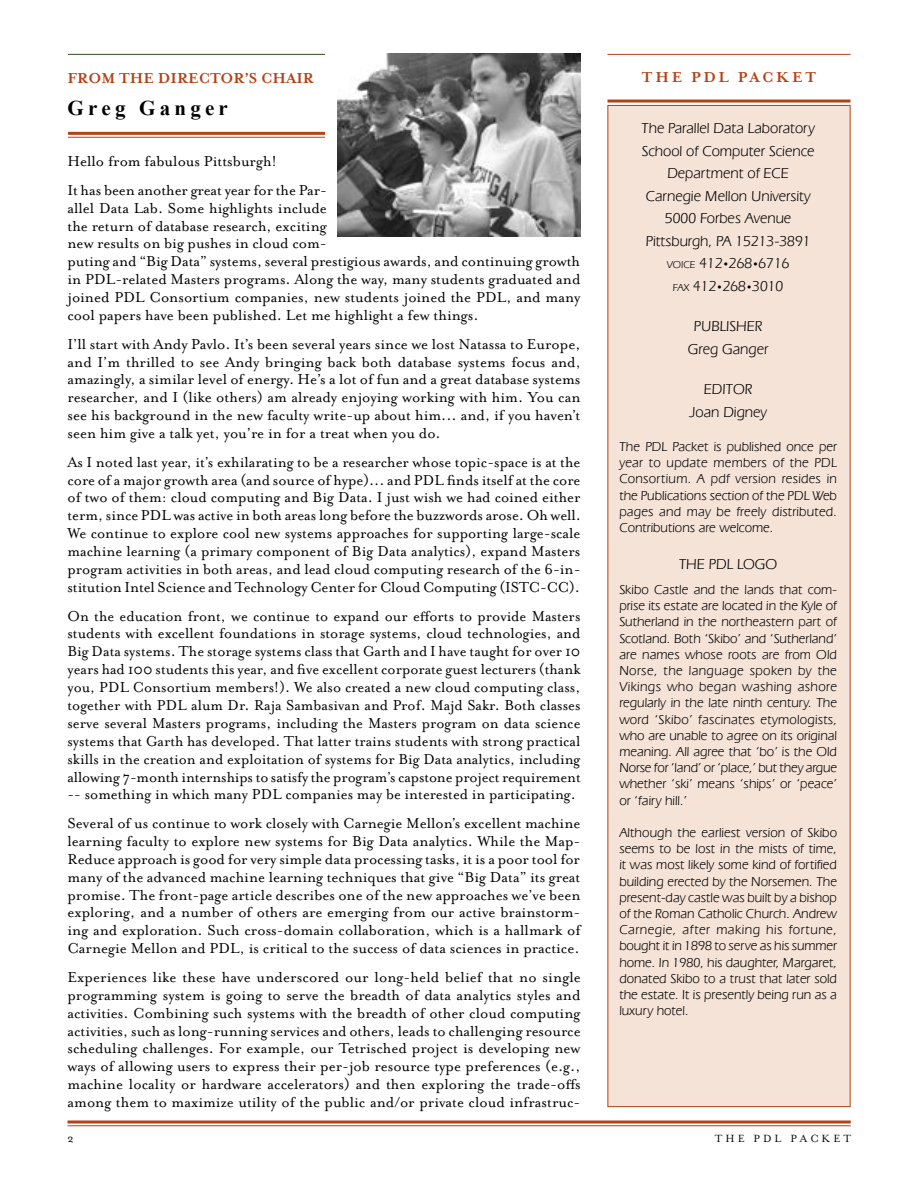
<style>
.page{position:relative;width:918px;height:1188px;background:#fff}
.page>*{position:absolute;margin:0;border:0;box-sizing:border-box;transform-origin:0 0}
.t1{font:700 21px "Times New Roman";letter-spacing:.2em;color:#000}
.t2{font:16.5px/17.9px "Mrs Eaves Roman";color:#000;text-align:justify}
.t3{font:700 16.5px "Mrs Eaves";color:#b34215}
.t4{font:700 16.5px "Mrs Eaves";letter-spacing:.155em;color:#b34215}
.t5{font:15px/22.5px "Eras IT Cby BT";color:#000;text-align:center}
.t6{font:13.5px/16.2px "Eras IT Cby BT";color:#000;text-align:justify}
.t7{font:12px "Mrs Eaves Roman";letter-spacing:.25em;color:#000}
.t8{font:12px "Mrs Eaves Roman";color:#000}
.s1{font-size:10.5px}
</style>
<div class="page">
<div style="left:608px;top:105px;width:242px;height:1002px;background:#f5e3d7"></div>
<hr style="left:608px;top:54px;width:242px;height:1px;background:#b34215">
<hr style="left:608px;top:100px;width:242px;height:3px;background:#b34215">
<svg style="left:68px;top:1120px;width:783px;height:4px;background:#c5714f"></svg>
<hr style="left:68px;top:1125px;width:783px;height:1px;background:#b34215">
<hr style="left:68px;top:54px;width:257px;height:1px;background:#344f18">
<hr style="left:68px;top:132px;width:257px;height:3px;background:#b34215">
<hr style="left:68px;top:137px;width:257px;height:1px;background:#b34215">
<img style="left:338px;top:54px;width:243px;height:183px">
<p class="t3" style="left:68px;top:69px;width:248px">FROM THE DIRECTOR’S CHAIR</p>
<p class="t1" style="left:68px;top:94px;width:162px">Greg Ganger</p>
<p class="t2" style="left:68px;top:147px;width:261px;line-height:28.7px">Hello from fabulous Pittsburgh!<br>It has been another great year for the Par-</p>
<p class="t2" style="left:68px;top:199px;width:515px;text-align:left">allel Data Lab. Some highlights include<br>the return of database research, exciting<br>new results on big pushes in cloud com-<br>puting and “Big Data” systems, several prestigious awards, and continuing growth in PDL-related Masters programs. Along the way, many students graduated and joined PDL Consortium companies, new students joined the PDL, and many cool papers have been published. Let me highlight a few things.</p>
<p class="t2" style="left:68px;top:335px;width:515px">I’ll start with Andy Pavlo. It’s been several years since we lost Natassa to Europe, and I’m thrilled to see Andy bringing back both database systems focus and, amazingly, a similar level of energy. He’s a lot of fun and a great database systems researcher, and I (like others) am already enjoying working with him. You can see his background in the new faculty write-up about him... and, if you haven’t seen him give a talk yet, you’re in for a treat when you do.</p>
<p class="t2" style="left:68px;top:453px;width:515px">As I noted last year, it’s exhilarating to be a researcher whose topic-space is at the core of a major growth area (and source of hype)... and PDL finds itself at the core of two of them: cloud computing and Big Data. I just wish we had coined either term, since PDL was active in both areas long before the buzzwords arose. Oh well.<br>We continue to explore cool new systems approaches for supporting large-scale machine learning (a primary component of Big Data analytics), expand Masters program activities in both areas, and lead cloud computing research of the 6-in&shy;stitution Intel Science and Technology Center for Cloud Computing (ISTC-CC).</p>
<p class="t2" style="left:68px;top:607px;width:515px">On the education front, we continue to expand our efforts to provide Masters students with excellent foundations in storage systems, cloud technologies, and Big Data systems. The storage systems class that Garth and I have taught for over 10 years had 100 students this year, and five excellent corporate guest lecturers (thank you, PDL Consortium members!). We also created a new cloud computing class, together with PDL alum Dr. Raja Sambasivan and Prof. Majd Sakr. Both classes serve several Masters programs, including the Masters program on data science systems that Garth has developed. That latter trains students with strong practical skills in the creation and exploitation of systems for Big Data analytics, including allowing 7-month internships to satisfy the program’s capstone project requirement -- something in which many PDL companies may be interested in participating.</p>
<p class="t2" style="left:68px;top:814px;width:515px">Several of us continue to work closely with Carnegie Mellon’s excellent machine learning faculty to explore new systems for Big Data analytics. While the Map-Reduce approach is good for very simple data processing tasks, it is a poor tool for many of the advanced machine learning techniques that give “Big Data” its great promise. The front-page article describes one of the new approaches we’ve been exploring, and a number of others are emerging from our active brainstorm&shy;ing and exploration. Such cross-domain collaboration, which is a hallmark of Carnegie Mellon and PDL, is critical to the success of data sciences in practice.</p>
<p class="t2" style="left:68px;top:968px;width:515px">Experiences like these have underscored our long-held belief that no single programming system is going to serve the breadth of data analytics styles and activities. Combining such systems with the breadth of other cloud computing activities, such as long-running services and others, leads to challenging resource scheduling challenges. For example, our Tetrisched project is developing new ways of allowing users to express their per-job resource type preferences (e.g., machine locality or hardware accelerators) and then exploring the trade-offs among them to maximize utility of the public and/or private cloud infrastruc-</p>
<p class="t4" style="left:642px;top:67px;width:176px">THE PDL PACKET</p>
<p class="t5" style="left:641px;top:117px;width:175px">The Parallel Data Laboratory<br>School of Computer Science<br>Department of ECE<br>Carnegie Mellon University<br>5000 Forbes Avenue<br>Pittsburgh, PA 15213-3891<br><span class="s1">VOICE</span> 412<span class="s1">•</span>268<span class="s1">•</span>6716<br><span class="s1">FAX</span> 412<span class="s1">•</span>268<span class="s1">•</span>3010</p>
<p class="t5" style="left:688px;top:315px;width:82px">PUBLISHER<br>Greg Ganger</p>
<p class="t5" style="left:689px;top:378px;width:79px">EDITOR<br>Joan Digney</p>
<p class="t6" style="left:619px;top:438px;width:219px">The PDL Packet is published once per year to update members of the PDL Consortium. A pdf version resides in the Publications section of the PDL Web pages and may be freely distributed.<br>Contributions are welcome.</p>
<p class="t5" style="left:679px;top:552px;width:100px">THE PDL LOGO</p>
<p class="t6" style="left:619px;top:581px;width:219px">Skibo Castle and the lands that com&shy;prise its estate are located in the Kyle of Sutherland in the northeastern part of Scotland. Both ‘Skibo’ and ‘Sutherland’ are names whose roots are from Old Norse, the language spoken by the Vikings who began washing ashore regularly in the late ninth century. The word ‘Skibo’ fascinates etymologists, who are unable to agree on its original meaning. All agree that ‘bo’ is the Old Norse for ‘land’ or ‘place,’ but they argue whether ‘ski’ means ‘ships’ or ‘peace’ or ‘fairy hill.’</p>
<p class="t6" style="left:619px;top:824px;width:219px">Although the earliest version of Skibo seems to be lost in the mists of time, it was most likely some kind of fortified building erected by the Norsemen. The present-day castle was built by a bishop of the Roman Catholic Church. Andrew Carnegie, after making his fortune, bought it in 1898 to serve as his summer home. In 1980, his daughter, Margaret, donated Skibo to a trust that later sold the estate. It is presently being run as a luxury hotel.</p>
<p class="t8" style="left:68px;top:1132px;width:8px">2</p>
<p class="t7" style="left:715px;top:1132px;width:138px">THE PDL PACKET</p>
</div>
